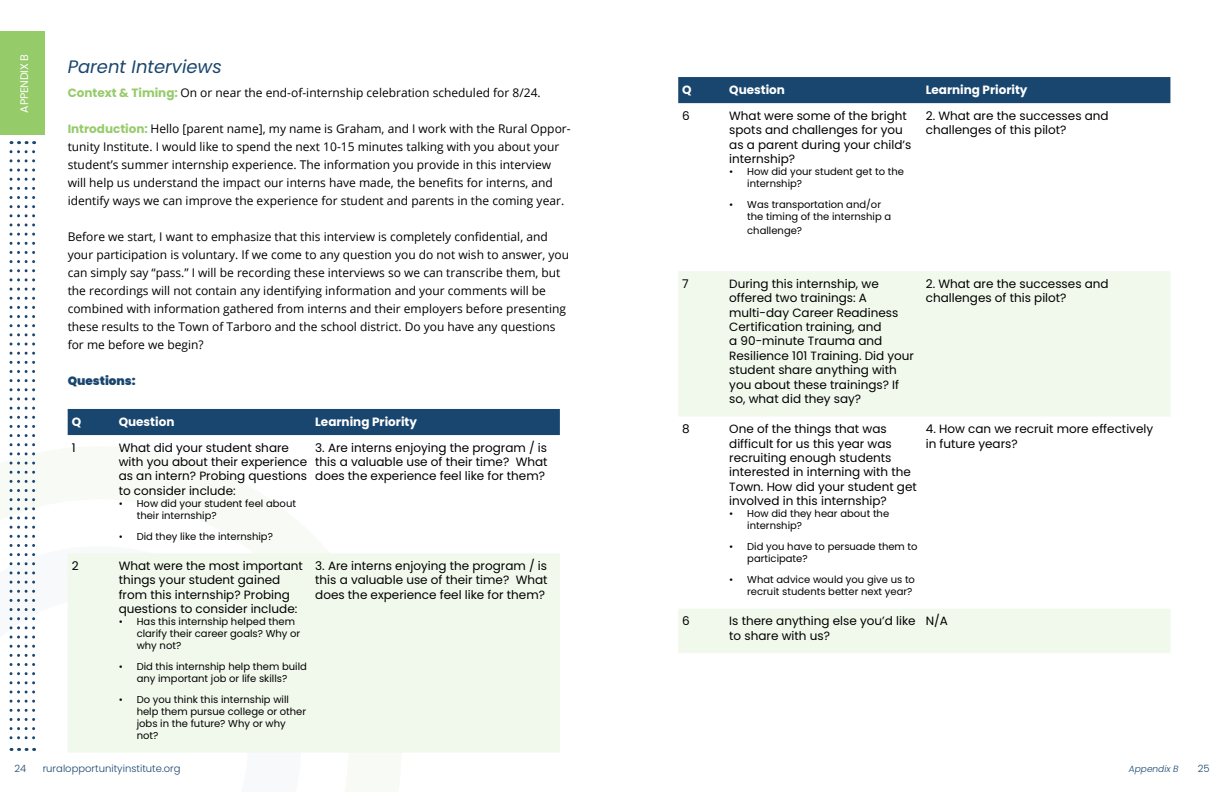
<style>
.page{position:relative;width:1224px;height:792px;background:#fff}
.page>*{position:absolute;margin:0;border:0;box-sizing:border-box;transform-origin:0 0}
.t1{font:italic 18px "Poppins";color:#19466e}
.t2{font:12px/14.4px "Poppins";color:#000}
.t3{font:12px/18px "Open Sans";color:#000}
.t4{font:700 12px "Poppins";color:#fff}
.t5{font:900 12px "Poppins";color:#19466e}
.t6{font:11px "Poppins";letter-spacing:-.02em;color:#fff}
.t7{font:10px/12px "Poppins";color:#000}
.t8{font:300 10px "Poppins";color:#19466e}
.t9{font:italic 300 9px "Poppins";color:#19466e}
.s1{font-family:"Poppins";font-weight:700;color:#96cb6a}
</style>
<div class="page">
<div style="left:0;top:32px;width:45px;height:103px;background:#96cb6a"></div>
<svg style="left:10px;top:152px;width:25px;height:599px"></svg>
<div style="left:68px;top:409px;width:492px;height:26px;background:#19466e"></div>
<div style="left:68px;top:553px;width:492px;height:200px;background:#f1f8ec"></div>
<div style="left:678px;top:77px;width:492px;height:26px;background:#19466e"></div>
<svg style="left:678px;top:271px;width:492px;height:382px"></svg>
<p class="t6" style="left:18px;top:113px;width:60px;rotate:-90deg">APPENDIX B</p>
<h1 class="t1" style="left:68px;top:56px;width:156px">Parent Interviews</h1>
<p class="t3" style="left:68px;top:83px;width:475px"><span class="s1">Context &amp; Timing:</span> On or near the end-of-internship celebration scheduled for 8/24.</p>
<p class="t3" style="left:68px;top:119px;width:504px"><span class="s1">Introduction:</span> Hello [parent name], my name is Graham, and I work with the Rural Oppor&shy;tunity Institute. I would like to spend the next 10-15 minutes talking with you about your student’s summer internship experience. The information you provide in this interview will help us understand the impact our interns have made, the benefits for interns, and identify ways we can improve the experience for student and parents in the coming year.</p>
<p class="t3" style="left:68px;top:227px;width:503px">Before we start, I want to emphasize that this interview is completely confidential, and your participation is voluntary. If we come to any question you do not wish to answer, you can simply say “pass.” I will be recording these interviews so we can transcribe them, but the recordings will not contain any identifying information and your comments will be combined with information gathered from interns and their employers before presenting these results to the Town of Tarboro and the school district. Do you have any questions for me before we begin?</p>
<p class="t5" style="left:68px;top:374px;width:70px">Questions:</p>
<p class="t4" style="left:72px;top:415px;width:11px">Q</p>
<p class="t4" style="left:119px;top:415px;width:57px">Question</p>
<p class="t4" style="left:315px;top:415px;width:103px">Learning Priority</p>
<p class="t2" style="left:72px;top:440px;width:5px">1</p>
<p class="t2" style="left:119px;top:440px;width:190px">What did your student share with you about their experience as an intern? Probing questions to consider include:</p>
<p class="t7" style="left:137px;top:497px;width:161px;text-indent:-18px">• How did your student feel about their internship?</p>
<p class="t7" style="left:119px;top:530px;width:156px">• Did they like the internship?</p>
<p class="t2" style="left:315px;top:440px;width:234px;text-align:justify">3. Are interns enjoying the program / is this a valuable use of their time? What does the experience feel like for them?</p>
<p class="t2" style="left:72px;top:559px;width:8px">2</p>
<p class="t2" style="left:119px;top:559px;width:186px">What were the most important things your student gained from this internship? Probing questions to consider include:</p>
<p class="t7" style="left:137px;top:616px;width:165px;text-indent:-18px">• Has this internship helped them clarify their career goals? Why or why not?</p>
<p class="t7" style="left:119px;top:661px;width:190px;text-align:center">• Did this internship help them build any important job or life skills?</p>
<p class="t7" style="left:137px;top:694px;width:171px;text-indent:-18px">• Do you think this internship will help them pursue college or other jobs in the future? Why or why not?</p>
<p class="t2" style="left:315px;top:559px;width:234px;text-align:justify">3. Are interns enjoying the program / is this a valuable use of their time? What does the experience feel like for them?</p>
<p class="t8" style="left:14px;top:763px;width:13px">24</p>
<p class="t8" style="left:43px;top:763px;width:139px">ruralopportunityinstitute.org</p>
<p class="t4" style="left:682px;top:83px;width:11px">Q</p>
<p class="t4" style="left:729px;top:83px;width:57px">Question</p>
<p class="t4" style="left:926px;top:83px;width:103px">Learning Priority</p>
<p class="t2" style="left:682px;top:108px;width:9px">6</p>
<p class="t2" style="left:729px;top:108px;width:184px">What were some of the bright spots and challenges for you as a parent during your child’s internship?</p>
<p class="t7" style="left:747px;top:165px;width:158px;text-indent:-18px">• How did your student get to the internship?</p>
<p class="t7" style="left:747px;top:198px;width:145px;text-indent:-18px">• Was transportation and/or the timing of the internship a</p>
<p class="t7" style="left:747px;top:225px;width:56px">challenge?</p>
<p class="t2" style="left:926px;top:108px;width:184px">2. What are the successes and challenges of this pilot?</p>
<p class="t2" style="left:682px;top:276px;width:8px">7</p>
<p class="t2" style="left:729px;top:276px;width:186px">During this internship, we offered two trainings: A multi-day Career Readiness<br>Certification training, and<br>a 90-minute Trauma and<br>Resilience 101 Training. Did your student share anything with you about these trainings? If so, what did they say?</p>
<p class="t2" style="left:926px;top:276px;width:184px">2. What are the successes and challenges of this pilot?</p>
<p class="t2" style="left:682px;top:422px;width:9px">8</p>
<p class="t2" style="left:729px;top:422px;width:189px">One of the things that was difficult for us this year was recruiting enough students interested in interning with the<br>Town. How did your student get involved in this internship?</p>
<p class="t7" style="left:747px;top:508px;width:143px;text-indent:-18px">• How did they hear about the internship?</p>
<p class="t7" style="left:747px;top:541px;width:172px;text-indent:-18px">• Did you have to persuade them to participate?</p>
<p class="t7" style="left:729px;top:574px;width:187px;text-align:right">• What advice would you give us to recruit students better next year?</p>
<p class="t2" style="left:926px;top:422px;width:229px">4. How can we recruit more effectively in future years?</p>
<p class="t2" style="left:682px;top:614px;width:9px">6</p>
<p class="t2" style="left:729px;top:614px;width:188px">Is there anything else you’d like to share with us?</p>
<p class="t2" style="left:926px;top:614px;width:24px">N/A</p>
<p class="t9" style="left:1129px;top:764px;width:51px">Appendix B</p>
<p class="t8" style="left:1198px;top:763px;width:13px">25</p>
</div>
